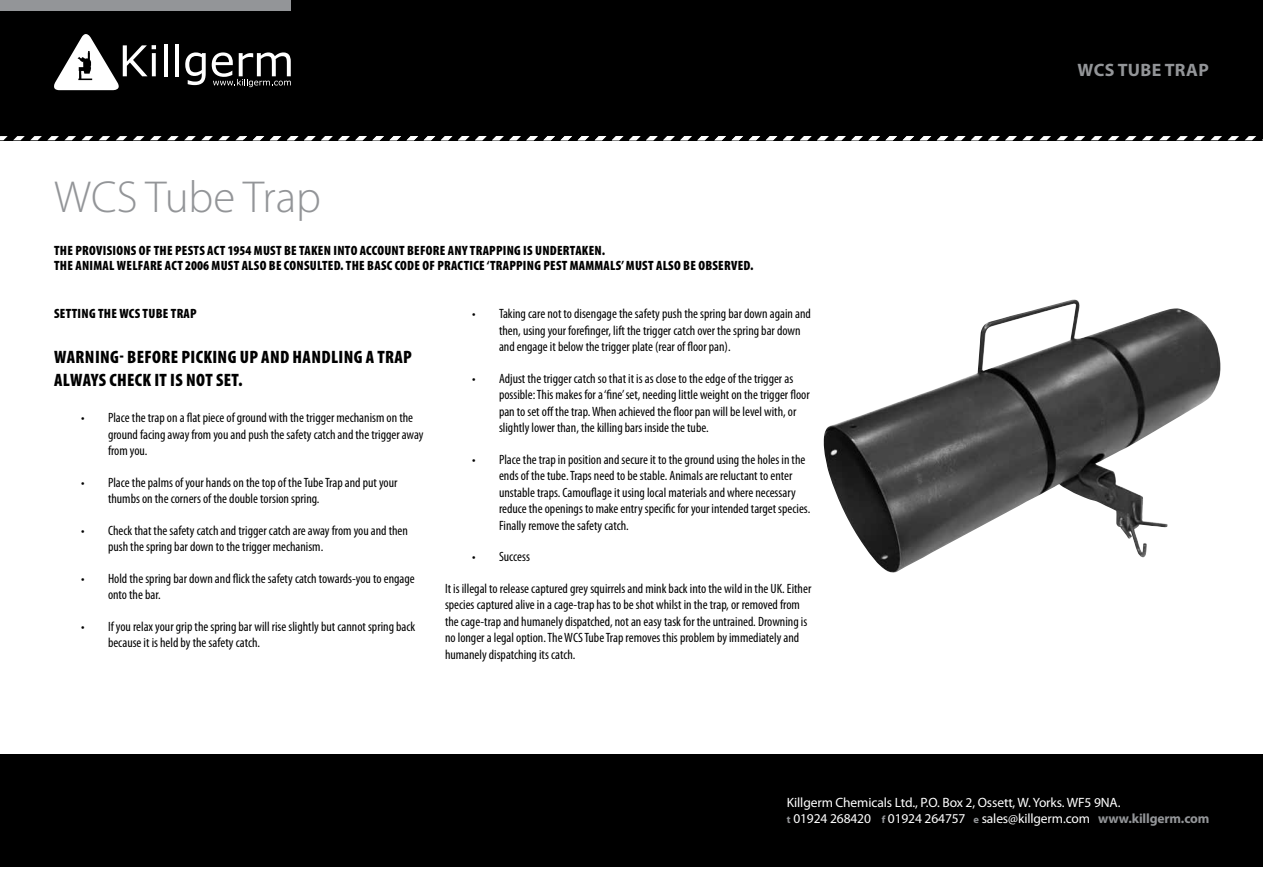
<style>
.page{position:relative;width:1263px;height:893px;background:#fff}
.page>*{position:absolute;margin:0;border:0;box-sizing:border-box;transform-origin:0 0}
.t1{font:300 45px "Myriad Pro";color:#939598}
.t2{font:900 condensed 18px/22.5px "Myriad Pro";letter-spacing:.02em;color:#000}
.t3{font:700 18px "Myriad Pro";letter-spacing:.02em;color:#939598}
.t4{font:condensed 13.5px/16.5px "Myriad Pro";color:#000}
.t5{font:900 condensed 13.5px "Myriad Pro";letter-spacing:.02em;color:#000}
.t6{font:13.5px/16.2px "Myriad Pro";letter-spacing:-.01em;color:#fff}
.s1{font-weight:700;font-size:10.5px;color:#939598}
.s2{font-weight:700;color:#939598}
</style>
<div class="page">
<div style="left:0;top:0;width:1263px;height:140px;background:#000"></div>
<div style="left:0;top:0;width:291px;height:11px;background:#939598"></div>
<svg style="left:0;top:136px;width:93px;height:4px"></svg>
<svg style="left:99px;top:136px;width:11px;height:4px"></svg>
<svg style="left:116px;top:136px;width:11px;height:4px"></svg>
<svg style="left:133px;top:136px;width:11px;height:4px"></svg>
<svg style="left:150px;top:136px;width:131px;height:4px"></svg>
<svg style="left:287px;top:136px;width:11px;height:4px"></svg>
<svg style="left:304px;top:136px;width:114px;height:4px"></svg>
<svg style="left:424px;top:136px;width:11px;height:4px"></svg>
<svg style="left:441px;top:136px;width:11px;height:4px"></svg>
<svg style="left:458px;top:136px;width:11px;height:4px"></svg>
<svg style="left:475px;top:136px;width:114px;height:4px"></svg>
<svg style="left:595px;top:136px;width:11px;height:4px"></svg>
<svg style="left:612px;top:136px;width:11px;height:4px"></svg>
<svg style="left:629px;top:136px;width:11px;height:4px"></svg>
<svg style="left:646px;top:136px;width:114px;height:4px"></svg>
<svg style="left:766px;top:136px;width:11px;height:4px"></svg>
<svg style="left:783px;top:136px;width:11px;height:4px"></svg>
<svg style="left:800px;top:136px;width:131px;height:4px"></svg>
<svg style="left:937px;top:136px;width:11px;height:4px"></svg>
<svg style="left:954px;top:136px;width:11px;height:4px"></svg>
<svg style="left:971px;top:136px;width:114px;height:4px"></svg>
<svg style="left:1091px;top:136px;width:11px;height:4px"></svg>
<svg style="left:1108px;top:136px;width:11px;height:4px"></svg>
<svg style="left:1125px;top:136px;width:11px;height:4px"></svg>
<svg style="left:1142px;top:136px;width:114px;height:4px"></svg>
<hr style="left:164px;top:44px;width:3px;height:32px;background:#fff">
<hr style="left:175px;top:44px;width:4px;height:32px;background:#fff">
<svg style="left:185px;top:52px;width:21px;height:33px"></svg>
<svg style="left:212px;top:52px;width:79px;height:35px"></svg>
<svg style="left:54px;top:34px;width:102px;height:56px"></svg>
<div style="left:0;top:754px;width:1263px;height:112px;background:#000"></div>
<img style="left:824px;top:300px;width:397px;height:273px">
<h1 class="t1" style="left:54px;top:170px;width:268px">WCS Tube Trap</h1>
<p class="t5" style="left:54px;top:242px;width:135px">THE PROVISIONS OF THE PESTS</p>
<p class="t5" style="left:207px;top:242px;width:270px">ACT 1954 MUST BE TAKEN INTO ACCOUNT BEFORE ANY TRAPPING</p>
<p class="t5" style="left:523px;top:242px;width:41px">ISUNDERTA</p>
<p class="t5" style="left:582px;top:242px;width:25px">KEN.</p>
<p class="t5" style="left:54px;top:257px;width:390px">THE ANIMAL WELFARE ACT 2006 MUST ALSO BE CONSU LTED. THE BASC CODE OF PRACTICE</p>
<p class="t5" style="left:487px;top:257px;width:17px">‘TRAPPING</p>
<p class="t5" style="left:543px;top:257px;width:170px">PEST MAMMALS’ MUST ALSO BE OBSER</p>
<p class="t5" style="left:731px;top:257px;width:24px">VED.</p>
<p class="t5" style="left:54px;top:305px;width:144px">SETTING THE WCS TUBE TRAP</p>
<h2 class="t2" style="left:54px;top:346px;width:333px">WARNING- BEFORE PICKING UP AND HANDLING A TRAP<br>ALWAYS CHEC</h2>
<h2 class="t2" style="left:143px;top:368px;width:101px">K IT IS NOTSET.</h2>
<p class="t4" style="left:108px;top:409px;width:317px;text-indent:-27px">• Place the trap on a flat piece of ground with the trigger mechanism on the ground facing away from you and push the safety catch and the trigger away from you.</p>
<p class="t4" style="left:108px;top:474px;width:291px;text-indent:-27px">• Place the palms of your hands on the top of theTubeTrap and put your thumbs on the corners of the double torsion spring.</p>
<p class="t4" style="left:108px;top:522px;width:301px;text-indent:-27px">• Check that the safety catch and trigger catch are away from you and then push the spring bar down to the trigger mechanism.</p>
<p class="t4" style="left:108px;top:570px;width:308px;text-indent:-27px">• Hold the spring bar down and flick the safety catch towards-you to engage onto the bar.</p>
<p class="t4" style="left:108px;top:618px;width:309px;text-indent:-27px">• If you relax your grip the spring bar will rise slightly but cannot spring back because it is held by the safety catch.</p>
<p class="t4" style="left:499px;top:305px;width:313px;text-indent:-27px">• Taking care not to disengage the safety push the spring bar down again and then, using your forefinger, lift the trigger catch over the spring bar down and engage it below the trigger plate (rear of floor pan).</p>
<p class="t4" style="left:499px;top:370px;width:312px;text-indent:-27px">• Adjust the trigger catch so that it is as close to the edge of the trigger as possible:This makes for a‘fine’set, needing little weight on the trigger floor pan to set off the trap.When achieved the floor pan will be level with, or slightly lower than, the killing bars inside the tube.</p>
<p class="t4" style="left:499px;top:451px;width:313px;text-indent:-27px">• Place the trap in position and secure it to the ground using the holes in the ends of the tube.Traps need to be stable. Animals are reluctant to enter unstable traps. Camouflage it using local materials and where necessary reduce the openings to make entry specific for your intended target species.<br>Finally remove the safety catch.</p>
<p class="t4" style="left:472px;top:548px;width:60px">• Success</p>
<p class="t4" style="left:445px;top:580px;width:368px">It is illegal to release captured grey squirrels and mink back into the wild in the UK. Either species captured alive in a cage-trap has to be shot whilst in the trap, or removed from the cage-trap and humanely dispatched, not an easy task for the untrained. Drowning is no longer a legal option.TheWCSTubeTrap removes this problem by immediately and humanely dispatching its catch.</p>
<h2 class="t3" style="left:1077px;top:59px;width:133px">WCS TUBE TRAP</h2>
<p class="t6" style="left:787px;top:794px;width:424px">Killgerm Chemicals Ltd., P.O. Box 2, Ossett, W. Yorks. WF5 9NA.<br><span class="s1">t</span> 01924 268420 <span class="s1">f</span> 01924 264757 <span class="s1">e</span> sales@killgerm.com <span class="s2">www.killgerm.com</span></p>
</div>
